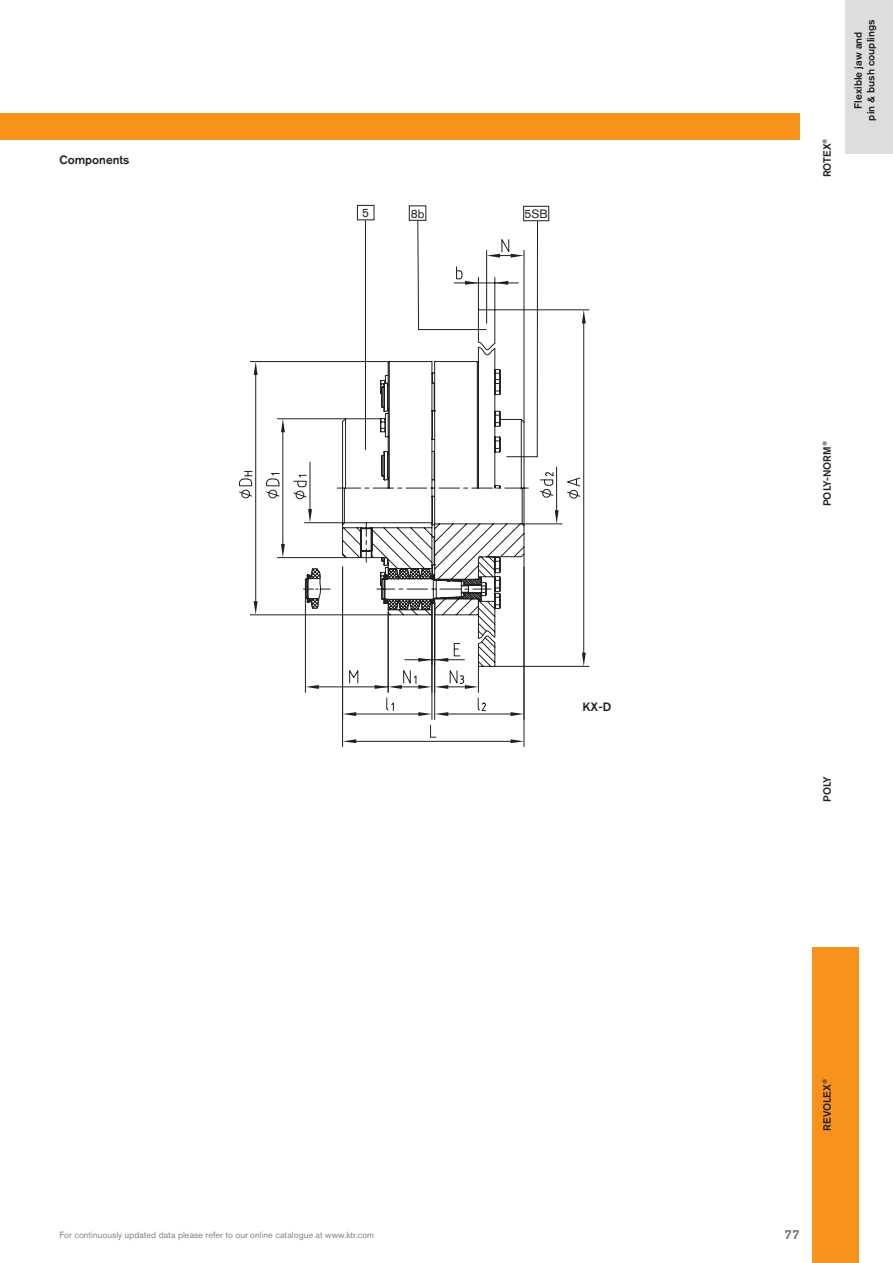
<style>
.page{position:relative;width:893px;height:1263px;background:#fff}
.page>*{position:absolute;margin:0;border:0;box-sizing:border-box;transform-origin:0 0}
.t1{font:12.75px "Akzidenz Grotesk Pro";color:#808285}
.t2{font:500 12px "Akzidenz Grotesk Pro";color:#231f20}
.t3{font:12px "Akzidenz Grotesk Pro";color:#231f20}
.t4{font:500 10.5px/12.8px "Akzidenz Grotesk Pro";color:#231f20;text-align:center}
.t5{font:9px "Akzidenz Grotesk Pro";color:#808285}
</style>
<div class="page">
<div style="left:845px;top:0;width:48px;height:153px;background:#dcdddf"></div>
<div style="left:812px;top:947px;width:46px;height:316px;background:#f7931d"></div>
<div style="left:0;top:114px;width:799px;height:26px;background:#f7931d"></div>
<hr style="left:495px;top:666px;width:94px;height:1px;background:#231f20">
<hr style="left:495px;top:310px;width:94px;height:1px;background:#231f20">
<hr style="left:342px;top:567px;width:1px;height:179px;background:#231f20">
<hr style="left:524px;top:554px;width:1px;height:192px;background:#231f20">
<svg style="left:239px;top:220px;width:347px;height:523px"></svg>
<div style="left:357px;top:205px;width:17px;height:15px;border:1px solid #231f20"></div>
<div style="left:523px;top:206px;width:26px;height:15px;border:1px solid #231f20"></div>
<h2 class="t2" style="left:60px;top:152px;width:71px">Components</h2>
<h2 class="t3" style="left:362px;top:205px;width:8px">5</h2>
<h2 class="t3" style="left:411px;top:206px;width:15px">8b</h2>
<h2 class="t3" style="left:525px;top:206px;width:25px">5SB</h2>
<h2 class="t2" style="left:583px;top:699px;width:30px">KX-D</h2>
<p class="t4" style="left:820px;top:177px;width:41px;rotate:-90deg">ROTEX<sup>®</sup></p>
<p class="t4" style="left:851px;top:121px;width:102px;rotate:-90deg">Flexible jaw and<br>pin &amp; bush couplings</p>
<p class="t4" style="left:820px;top:506px;width:67px;rotate:-90deg">POLY-NORM<sup>®</sup></p>
<p class="t4" style="left:820px;top:802px;width:27px;rotate:-90deg">POLY</p>
<p class="t4" style="left:820px;top:1131px;width:54px;rotate:-90deg">REVOLEX<sup>®</sup></p>
<p class="t5" style="left:60px;top:1229px;width:316px">For continuously updated data please refer to our online catalogue at www.ktr.com</p>
<h1 class="t1" style="left:785px;top:1226px;width:16px">77</h1>
</div>
